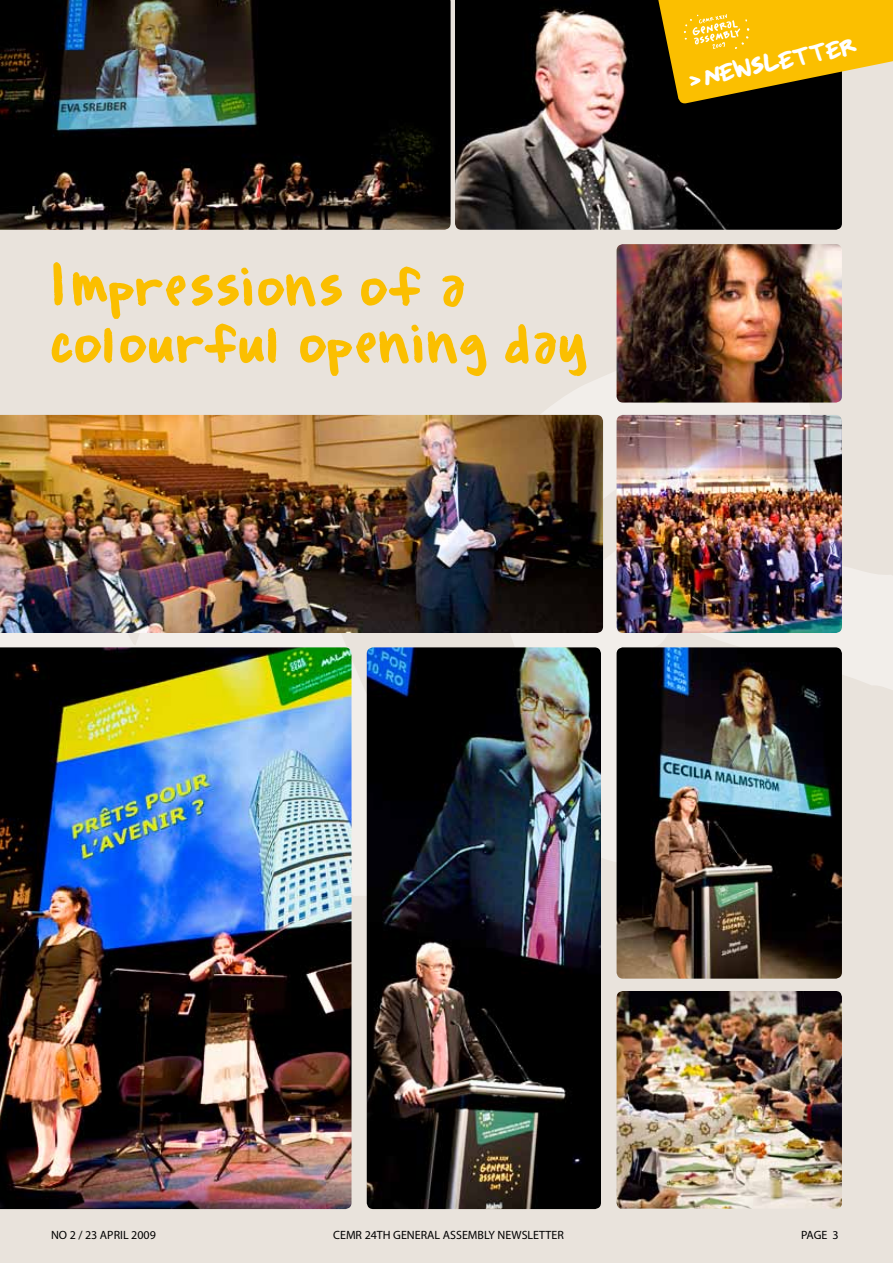
<style>
.page{position:relative;width:893px;height:1263px;background:#e9e3dc}
.page>*{position:absolute;margin:0;border:0;box-sizing:border-box;transform-origin:0 0}
.t1{font:64.5px/57px "CCRE Handwriting";color:#fbbf00}
.t2{font:27.15px "CCRE Handwriting";color:#fff}
.t3{font:12px "Myriad";color:#000}
</style>
<div class="page">
<svg style="left:443px;top:343px;width:450px;height:520px;background:#ebe6e0"></svg>
<svg style="left:0;top:633px;width:441px;height:314px;background:#ece9e5"></svg>
<img style="left:455px;top:0;width:387px;height:230px">
<img style="left:617px;top:415px;width:225px;height:218px">
<img style="left:617px;top:244px;width:225px;height:159px">
<img style="left:617px;top:647px;width:225px;height:332px">
<img style="left:617px;top:991px;width:225px;height:217px">
<img style="left:0;top:415px;width:603px;height:218px">
<img style="left:0;top:647px;width:351px;height:562px">
<img style="left:367px;top:647px;width:234px;height:562px">
<img style="left:0;top:0;width:451px;height:230px">
<svg style="left:656px;top:0;width:237px;height:105px;background:#cfa216"></svg>
<h1 class="t1" style="left:51px;top:255px;width:537px">Impressions of a colourful opening day</h1>
<h2 class="t2" style="left:702px;top:61px;width:156px;rotate:-12deg">newsletter</h2>
<p class="t3" style="left:51px;top:1229px;width:106px">No 2 / 23 APrIL 2009</p>
<p class="t3" style="left:333px;top:1229px;width:232px">CEMR 24th GENERAL ASSEMBLY NEWSLETTER</p>
<p class="t3" style="left:801px;top:1229px;width:39px">PAGE 3</p>
</div>
